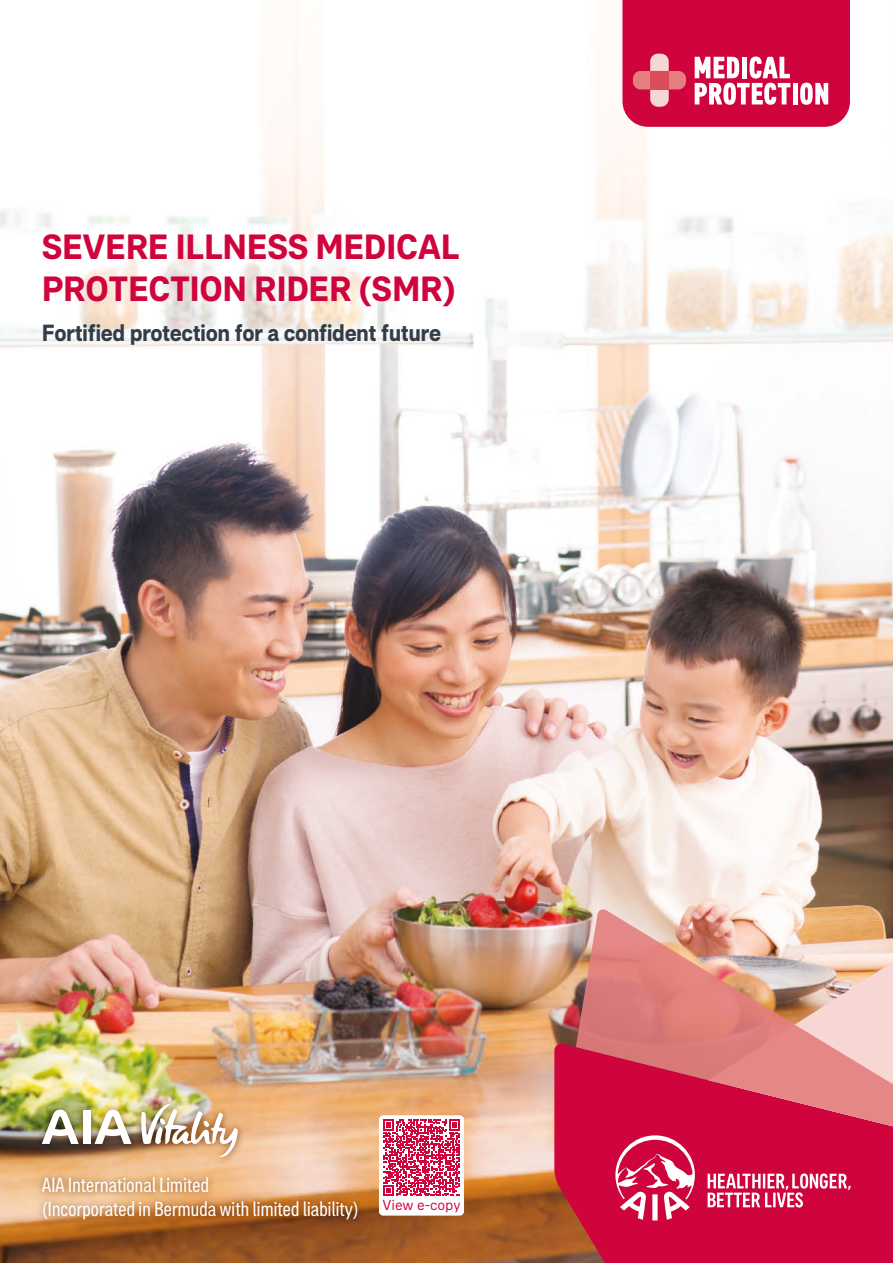
<style>
.page{position:relative;width:893px;height:1263px;background:#fff}
.page>*{position:absolute;margin:0;border:0;box-sizing:border-box;transform-origin:0 0}
.t1{font:700 36px/42px "AIA Everest";letter-spacing:-.01em;color:#d0043d}
.t2{font:700 24px "AIA Everest";letter-spacing:-.02em;color:#343d47}
.t3{font:condensed 21px/24px "AIA Everest";letter-spacing:-.02em;color:#fff}
</style>
<div class="page">
<img style="left:0;top:28px;width:893px;height:1235px">
<svg style="left:554px;top:1043px;width:339px;height:220px;background:#cb0c3b"></svg>
<svg style="left:576px;top:909px;width:317px;height:251px;background:#dc797f"></svg>
<svg style="left:615px;top:1135px;width:236px;height:85px;background:#d83160"></svg>
<svg style="left:622px;top:0;width:228px;height:127px;background:#d62858"></svg>
<div style="left:650px;top:71px;width:19px;height:18px;background:#d94c5a"></div>
<img style="left:0;top:1050px;width:413px;height:213px">
<img style="left:140px;top:1102px;width:98px;height:55px">
<div style="left:83px;top:1110px;width:7px;height:34px;background:#fff"></div>
<svg style="left:42px;top:1110px;width:37px;height:34px"></svg>
<svg style="left:95px;top:1110px;width:36px;height:34px"></svg>
<div style="left:379px;top:1115px;width:85px;height:100px;background:#fff;border-radius:4px"></div>
<svg style="left:383px;top:1119px;width:77px;height:77px"></svg>
<h1 class="t1" style="left:42px;top:225px;width:419px">SEVERE ILLNESS MEDICAL<br>PROTECTION RIDER (SMR)</h1>
<p class="t2" style="left:42px;top:319px;width:401px">Fortified protection for a confident future</p>
<p class="t3" style="left:42px;top:1172px;width:420px">AIA International Limited<br>(Incorporated in Bermuda with limited liability) <sup>View</sup> <sup>e-copy</sup></p>
</div>
